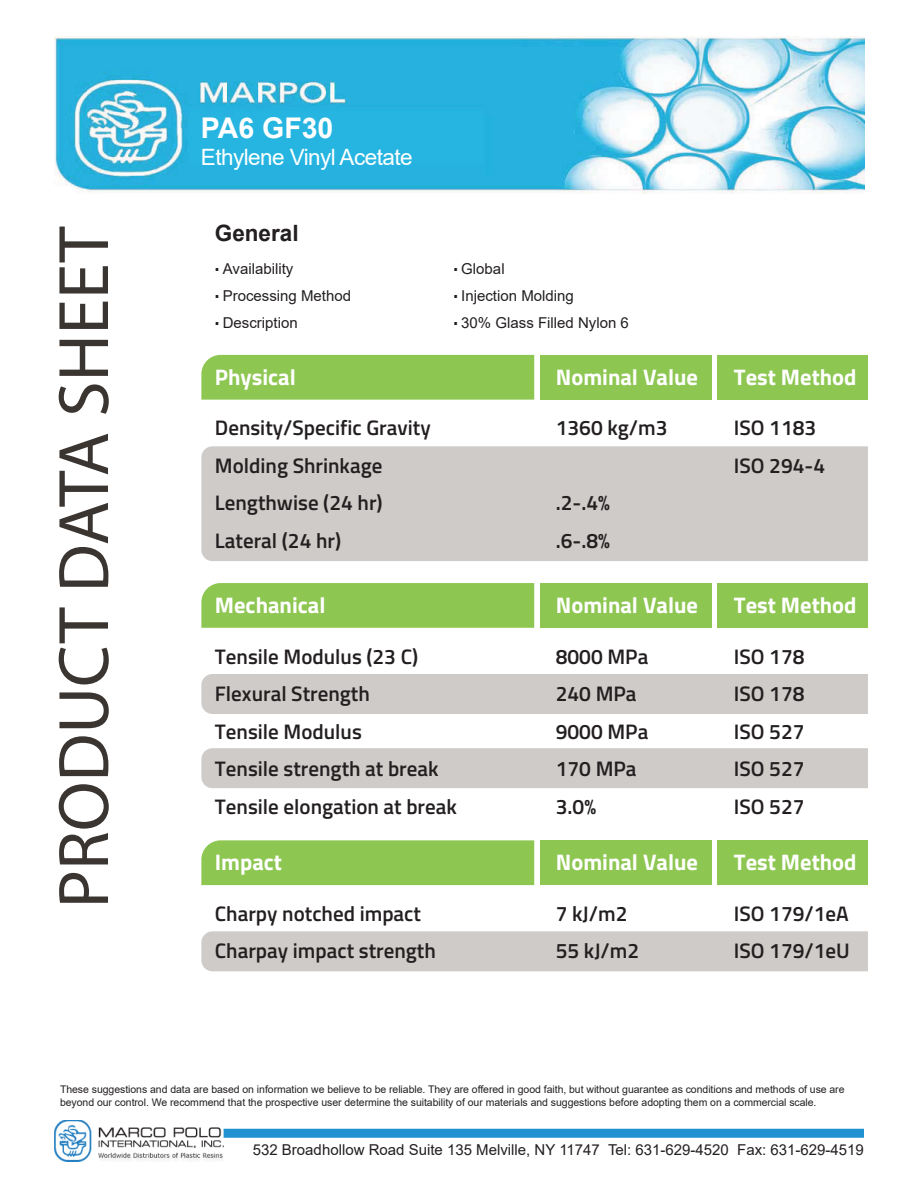
<style>
.page{position:relative;width:918px;height:1188px;background:#fff}
.page>*{position:absolute;margin:0;border:0;box-sizing:border-box;transform-origin:0 0}
.t1{font:72px "Myriad Pro";color:#3b3532}
.t2{font:700 28.5px "Arial";color:#fff}
.t3{font:700 22.5px "Titillium Web";color:#fff}
.t4{font:22.5px "Arial";letter-spacing:-.025em;color:#fff}
.t5{font:700 22.5px "Arial";color:#231f20}
.t6{font:600 21px/37.5px "Titillium Web";color:#231f20}
.t7{font:15px/27px "Arial";color:#231f20}
.t8{font:10.5px/13.5px "Arial";letter-spacing:-.005em;color:#231f20}
.s1{font-family:"Titillium Web";font-weight:700;font-size:18px}
</style>
<div class="page">
<div style="left:201px;top:446px;width:667px;height:115px;background:#cecbc9"></div>
<div style="left:201px;top:931px;width:667px;height:40px;background:#cecbc9"></div>
<div style="left:201px;top:355px;width:333px;height:45px;background:#8dc651"></div>
<div style="left:540px;top:355px;width:172px;height:45px;background:#8dc651"></div>
<div style="left:718px;top:355px;width:150px;height:45px;background:#8dc651"></div>
<img style="left:54px;top:36px;width:810px;height:158px">
<img style="left:54px;top:1120px;width:170px;height:41px">
<div style="left:224px;top:1129px;width:640px;height:9px;background:#2192d1"></div>
<div style="left:201px;top:840px;width:333px;height:45px;background:#8dc651"></div>
<div style="left:540px;top:840px;width:172px;height:45px;background:#8dc651"></div>
<div style="left:718px;top:840px;width:150px;height:45px;background:#8dc651"></div>
<div style="left:201px;top:583px;width:333px;height:45px;background:#8dc651"></div>
<div style="left:201px;top:674px;width:667px;height:40px;background:#cecbc9"></div>
<div style="left:201px;top:748px;width:667px;height:40px;background:#cecbc9"></div>
<div style="left:540px;top:583px;width:172px;height:45px;background:#8dc651"></div>
<div style="left:718px;top:583px;width:150px;height:45px;background:#8dc651"></div>
<h1 class="t1" style="left:39px;top:908px;width:683px;rotate:-90deg">PRODUCT DATA SHEET</h1>
<h2 class="t2" style="left:201px;top:108px;width:134px">PA6 GF30</h2>
<p class="t4" style="left:201px;top:142px;width:213px">Ethylene Vinyl Acetate</p>
<p class="t5" style="left:215px;top:217px;width:85px">General</p>
<p class="t7" style="left:453px;top:255px;width:177px"><span class="s1">·</span> Global<br><span class="s1">·</span> Injection Molding<br><span class="s1">·</span> 30% Glass Filled Nylon 6</p>
<p class="t7" style="left:215px;top:255px;width:138px"><span class="s1">·</span> Availability<br><span class="s1">·</span> Processing Method <span class="s1">·</span> Description</p>
<p class="t3" style="left:215px;top:360px;width:82px">Physical</p>
<p class="t6" style="left:215px;top:408px;width:217px">Density/Specific Gravity<br>Molding Shrinkage<br>Lengthwise (24 hr)<br>Lateral (24 hr)</p>
<p class="t6" style="left:556px;top:408px;width:113px">1360 kg/m3</p>
<p class="t3" style="left:556px;top:360px;width:144px">Nominal Value</p>
<p class="t3" style="left:734px;top:360px;width:124px">Test Method</p>
<p class="t6" style="left:734px;top:408px;width:93px">ISO 1183<br>ISO 294-4</p>
<p class="t6" style="left:556px;top:483px;width:56px">.2-.4% .6-.8%</p>
<p class="t3" style="left:215px;top:588px;width:112px">Mechanical</p>
<p class="t6" style="left:215px;top:636px;width:244px">Tensile Modulus (23 C)<br>Flexural Strength<br>Tensile Modulus<br>Tensile strength at break<br>Tensile elongation at break</p>
<p class="t6" style="left:556px;top:636px;width:94px">8000 MPa<br>240 MPa<br>9000 MPa<br>170 MPa<br>3.0%</p>
<p class="t6" style="left:734px;top:636px;width:72px;text-align:justify">ISO 178<br>ISO 178<br>ISO 527<br>ISO 527<br>ISO 527</p>
<p class="t3" style="left:556px;top:588px;width:144px">Nominal Value</p>
<p class="t3" style="left:734px;top:588px;width:124px">Test Method</p>
<p class="t3" style="left:556px;top:845px;width:144px">Nominal Value</p>
<p class="t3" style="left:734px;top:845px;width:124px">Test Method</p>
<p class="t3" style="left:215px;top:845px;width:69px">Impact</p>
<p class="t6" style="left:215px;top:894px;width:223px">Charpy notched impact<br>Charpay impact strength</p>
<p class="t6" style="left:556px;top:894px;width:85px">7 kJ/m2<br>55 kJ/m2</p>
<p class="t6" style="left:734px;top:894px;width:118px">ISO 179/1eA<br>ISO 179/1eU</p>
<p class="t8" style="left:60px;top:1082px;width:786px">These suggestions and data are based on information we believe to be reliable. They are offered in good faith, but without guarantee as conditions and methods of use are beyond our control. We recommend that the prospective user determine the suitability of our materials and suggestions before adopting them on a commercial scale.</p>
<p class="t7" style="left:253px;top:1137px;width:613px">532 Broadhollow Road Suite 135 Melville, NY 11747 Tel: 631-629-4520 Fax: 631-629-4519</p>
</div>
